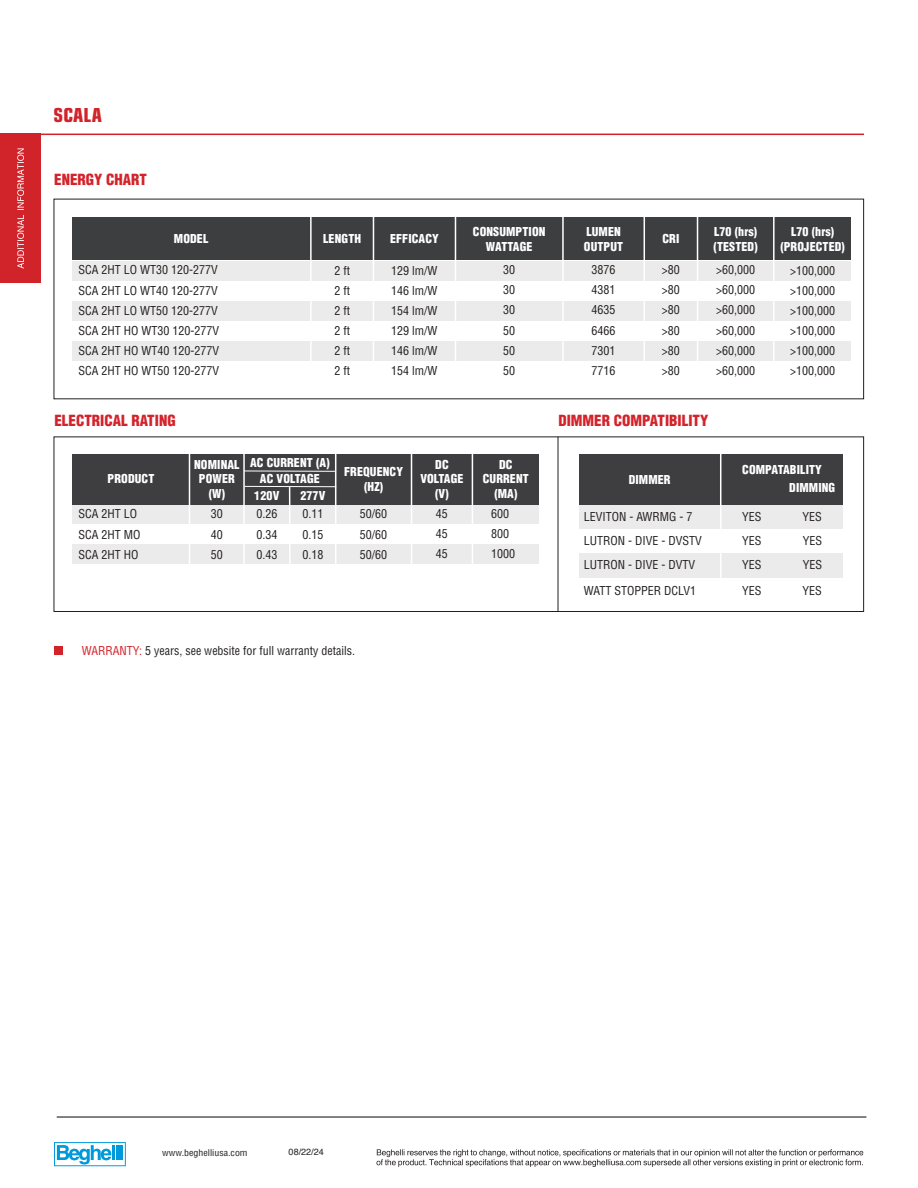
<style>
.page{position:relative;width:918px;height:1188px;background:#fff}
.page>*{position:absolute;margin:0;border:0;box-sizing:border-box;transform-origin:0 0}
.t1{font:21px "Eurostile Con Hea";letter-spacing:.005em;color:#d1232a}
.t2{font:900 condensed 15px "Helvetica LT Std";color:#d3232b}
.t3{font:condensed 12px/20.1px "Helvetica LT Std";color:#231f20;text-align:justify}
.t4{font:900 condensed 12px/14.4px "Helvetica LT Std";letter-spacing:.01em;color:#fff;text-align:center}
.t5{font:condensed 9px "Helvetica LT Std";color:#231f20;scale:1.1 1}
.t6{font:9px "Helvetica";color:#231f20}
.s1{color:#d3242a}
</style>
<div class="page">
<div style="left:72px;top:261px;width:778px;height:20px;background:#ecebeb"></div>
<div style="left:72px;top:301px;width:778px;height:20px;background:#ecebeb"></div>
<div style="left:72px;top:341px;width:778px;height:20px;background:#ecebeb"></div>
<div style="left:72px;top:217px;width:779px;height:43px;background:#3c3e40"></div>
<hr style="left:310px;top:214px;width:2px;height:169px;background:#fff">
<hr style="left:373px;top:214px;width:1px;height:169px;background:#fff">
<hr style="left:455px;top:214px;width:1px;height:169px;background:#fff">
<hr style="left:562px;top:214px;width:2px;height:169px;background:#fff">
<hr style="left:697px;top:214px;width:1px;height:169px;background:#fff">
<hr style="left:773px;top:214px;width:2px;height:169px;background:#fff">
<hr style="left:644px;top:214px;width:1px;height:169px;background:#fff">
<div style="left:0;top:134px;width:41px;height:149px;background:#d1232a"></div>
<svg style="left:17px;top:148px;width:7px;height:121px"></svg>
<hr style="left:2px;top:134px;width:862px;height:1px;background:#d1232a">
<div style="left:54px;top:436px;width:810px;height:176px;border:1px solid #231f20"></div>
<hr style="left:558px;top:437px;width:1px;height:175px;background:#231f20">
<hr style="left:57px;top:1117px;width:809px;height:1px;background:#040503">
<div style="left:54px;top:647px;width:9px;height:8px;background:#d1232a"></div>
<svg style="left:376px;top:1149px;width:487px;height:18px"></svg>
<div style="left:579px;top:504px;width:264px;height:25px;background:#ecebeb"></div>
<div style="left:579px;top:553px;width:264px;height:25px;background:#ecebeb"></div>
<div style="left:579px;top:454px;width:264px;height:50px;background:#3e3e40"></div>
<hr style="left:720px;top:454px;width:1px;height:131px;background:#fff">
<div style="left:72px;top:544px;width:467px;height:20px;background:#ecebeb"></div>
<div style="left:72px;top:504px;width:467px;height:20px;background:#ecebeb"></div>
<div style="left:72px;top:454px;width:467px;height:50px;background:#3e3e40"></div>
<hr style="left:189px;top:454px;width:1px;height:121px;background:#fff">
<hr style="left:243px;top:454px;width:2px;height:121px;background:#fff">
<hr style="left:335px;top:454px;width:1px;height:121px;background:#fff">
<hr style="left:411px;top:454px;width:1px;height:121px;background:#fff">
<hr style="left:472px;top:454px;width:1px;height:121px;background:#fff">
<hr style="left:244px;top:471px;width:92px;height:1px;background:#fffefc">
<hr style="left:245px;top:486px;width:91px;height:1px;background:#fffefc">
<hr style="left:289px;top:487px;width:2px;height:118px;background:#fff">
<svg style="left:54px;top:1142px;width:72px;height:24px"></svg>
<h1 class="t1" style="left:54px;top:100px;width:50px">SCALA</h1>
<p class="t2" style="left:54px;top:170px;width:94px">ENERGY CHART</p>
<p class="t4" style="left:174px;top:232px;width:36px">MODEL</p>
<p class="t4" style="left:323px;top:232px;width:39px">LENGTH</p>
<p class="t4" style="left:390px;top:232px;width:50px">EFFICACY</p>
<p class="t4" style="left:473px;top:224px;width:74px">CONSUMPTION<br>WATTAGE</p>
<p class="t4" style="left:584px;top:224px;width:41px;text-align:left">LUMEN<br>OUTPUT</p>
<p class="t4" style="left:662px;top:232px;width:18px">CRI</p>
<p class="t4" style="left:714px;top:224px;width:46px;text-align:left">L70 (hrs) (TESTED)</p>
<p class="t4" style="left:780px;top:224px;width:66px">L70 (hrs) (PROJECTED)</p>
<p class="t3" style="left:78px;top:260px;width:142px">SCA 2HT LO WT30 120-277V SCA 2HT LO WT40 120-277V SCA 2HT LO WT50 120-277V SCA 2HT HO WT30 120-277V SCA 2HT HO WT40 120-277V SCA 2HT HO WT50 120-277V</p>
<p class="t3" style="left:391px;top:260px;width:48px">129 lm/W 146 lm/W 154 lm/W 129 lm/W 146 lm/W 154 lm/W</p>
<p class="t3" style="left:334px;top:260px;width:17px">2 ft 2 ft 2 ft 2 ft 2 ft 2 ft</p>
<p class="t3" style="left:503px;top:260px;width:13px">30<br>30<br>30<br>50<br>50<br>50</p>
<p class="t3" style="left:716px;top:260px;width:40px">&gt;60,000 &gt;60,000 &gt;60,000 &gt;60,000 &gt;60,000 &gt;60,000</p>
<p class="t3" style="left:790px;top:260px;width:46px">&gt;100,000 &gt;100,000 &gt;100,000 &gt;100,000 &gt;100,000 &gt;100,000</p>
<p class="t3" style="left:592px;top:260px;width:25px">3876<br>4381<br>4635<br>6466<br>7301<br>7716</p>
<p class="t3" style="left:662px;top:260px;width:19px">&gt;80 &gt;80 &gt;80 &gt;80 &gt;80 &gt;80</p>
<p class="t2" style="left:54px;top:411px;width:123px">ELECTRICAL RATING</p>
<p class="t2" style="left:558px;top:411px;width:151px">DIMMER COMPATIBILITY</p>
<p class="t4" style="left:194px;top:457px;width:47px">NOMINAL<br>POWER (W)</p>
<p class="t4" style="left:250px;top:455px;width:81px">AC CURRENT (A)</p>
<p class="t4" style="left:108px;top:472px;width:48px">PRODUCT</p>
<p class="t4" style="left:344px;top:465px;width:60px">FREQUENCY (HZ)</p>
<p class="t4" style="left:420px;top:457px;width:45px">DC<br>VOLTAGE (V)</p>
<p class="t4" style="left:483px;top:457px;width:48px">DC<br>CURRENT (MA)</p>
<p class="t4" style="left:260px;top:471px;width:61px">AC VOLTAGE</p>
<p class="t4" style="left:254px;top:488px;width:27px">120V</p>
<p class="t4" style="left:300px;top:488px;width:27px">277V</p>
<p class="t3" style="left:78px;top:504px;width:64px;text-align:left">SCA 2HT LO<br>SCA 2HT MO<br>SCA 2HT HO</p>
<p class="t3" style="left:211px;top:504px;width:13px">30<br>40<br>50</p>
<p class="t3" style="left:436px;top:504px;width:13px">45<br>45<br>45</p>
<p class="t3" style="left:491px;top:504px;width:25px;text-align:left">600<br>800<br>1000</p>
<p class="t3" style="left:256px;top:504px;width:22px">0.26<br>0.34<br>0.43</p>
<p class="t3" style="left:302px;top:504px;width:22px">0.11<br>0.15<br>0.18</p>
<p class="t3" style="left:360px;top:504px;width:29px">50/60<br>50/60<br>50/60</p>
<p class="t3" style="left:82px;top:641px;width:275px"><span class="s1">WARRANTY:</span> 5 years, see website for full warranty details.</p>
<p class="t4" style="left:629px;top:472px;width:43px">DIMMER</p>
<p class="t4" style="left:789px;top:461px;width:48px;line-height:18px;text-align:left;text-indent:-47px">COMPATABILITY<br>DIMMING</p>
<p class="t3" style="left:584px;top:506px;width:110px">LEVITON - AWRMG - 7</p>
<p class="t3" style="left:742px;top:506px;width:21px">YES</p>
<p class="t3" style="left:803px;top:506px;width:21px">YES</p>
<p class="t3" style="left:584px;top:530px;width:120px">LUTRON - DIVE - DVSTV</p>
<p class="t3" style="left:742px;top:530px;width:21px">YES</p>
<p class="t3" style="left:803px;top:530px;width:21px">YES</p>
<p class="t3" style="left:584px;top:555px;width:113px">LUTRON - DIVE - DVTV</p>
<p class="t3" style="left:742px;top:555px;width:21px">YES</p>
<p class="t3" style="left:803px;top:555px;width:21px">YES</p>
<p class="t3" style="left:584px;top:580px;width:114px">WATT STOPPER DCLV1</p>
<p class="t3" style="left:742px;top:580px;width:21px">YES</p>
<p class="t3" style="left:803px;top:580px;width:21px">YES</p>
<p class="t5" style="left:162px;top:1147px;width:79px">www.beghelliusa.com</p>
<p class="t6" style="left:289px;top:1145px;width:37px">08/22/24</p>
</div>
